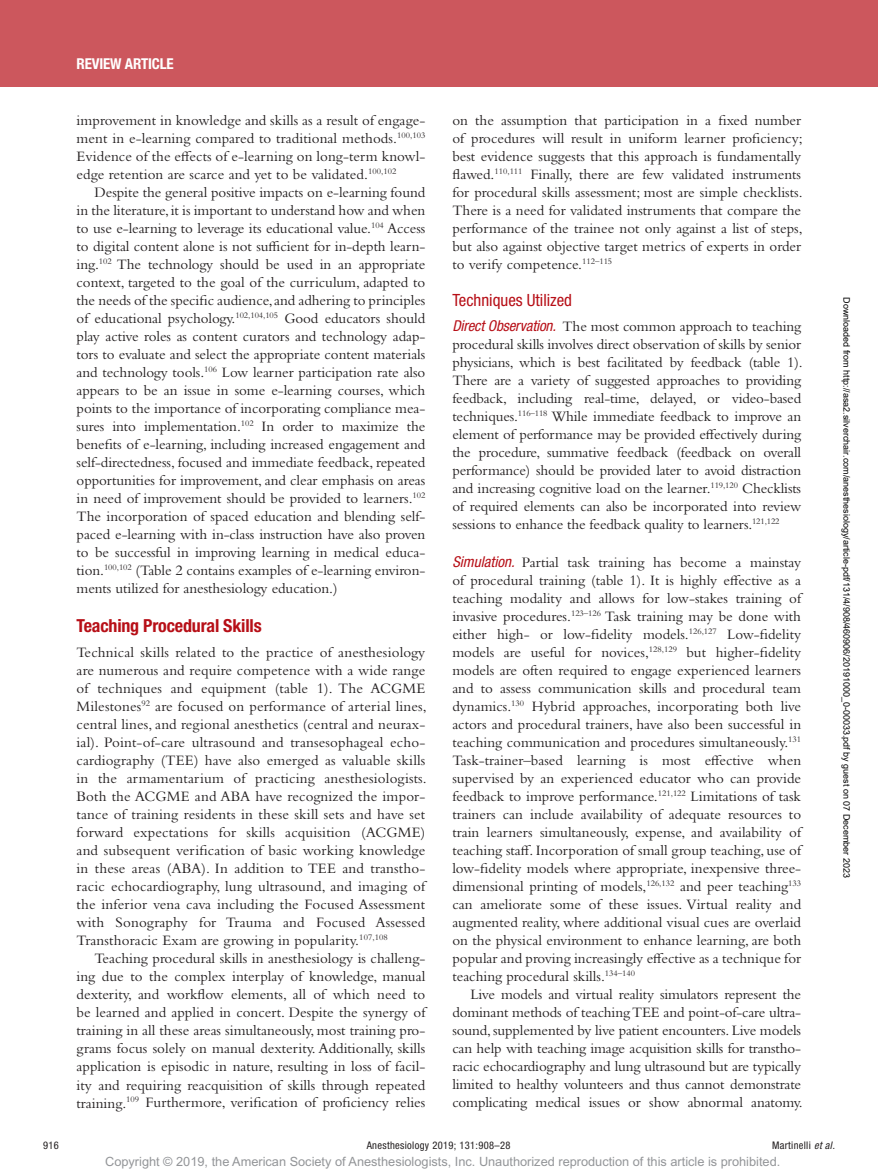
<style>
.page{position:relative;width:878px;height:1175px;background:#fff}
.page>*{position:absolute;margin:0;border:0;box-sizing:border-box;transform-origin:0 0}
.t1{font:700 condensed 18px "Helvetica Neue LT Std";letter-spacing:-.01em;color:#b70f17}
.t2{font:condensed 16.8px "Helvetica Neue LT Std";color:#b70f17}
.t3{font:15px/18px "Bembo Std";color:#231f20;text-align:justify}
.t4{font:700 condensed 15px "Helvetica Neue LT Std";letter-spacing:-.01em;color:#fff}
.t5{font:12.75px "Arial MT Std";color:#939598}
.t6{font:condensed 10.5px "Helvetica Neue LT Std";letter-spacing:.03em;color:#231f20}
.t7{font:9px "Arial";color:#000}
.s1{font-family:"Helvetica Neue LT Std";font-style:italic;font-stretch:condensed;color:#b70f17}
.s2{font-style:italic}
</style>
<div class="page">
<div style="left:0;top:0;width:878px;height:86px;background:#cc575d"></div>
<p class="t4" style="left:77px;top:54px;width:99px">Review Article</p>
<p class="t3" style="left:77px;top:111px;width:350px">improvement in knowledge and skills as a result of engage&shy;ment in e-learning compared to traditional methods.<sup>100,103<br></sup>Evidence of the effects of e-learning on long-term knowl&shy;edge retention are scarce and yet to be validated.<sup>100,102</sup></p>
<p class="t3" style="left:77px;top:183px;width:350px;text-indent:18px">Despite the general positive impacts on e-learning found in the literature, it is important to understand how and when to use e-learning to leverage its educational value.<sup>104</sup> Access to digital content alone is not sufficient for in-depth learn&shy;ing.<sup>102</sup> The technology should be used in an appropriate context, targeted to the goal of the curriculum, adapted to the needs of the specific audience, and adhering to principles of educational psychology.<sup>102,104,105</sup> Good educators should play active roles as content curators and technology adap&shy;tors to evaluate and select the appropriate content materials and technology tools.<sup>106</sup> Low learner participation rate also appears to be an issue in some e-learning courses, which points to the importance of incorporating compliance mea&shy;sures into implementation.<sup>102</sup> In order to maximize the benefits of e-learning, including increased engagement and self-directedness, focused and immediate feedback, repeated opportunities for improvement, and clear emphasis on areas in need of improvement should be provided to learners.<sup>102<br></sup>The incorporation of spaced education and blending self&shy;paced e-learning with in-class instruction have also proven to be successful in improving learning in medical educa&shy;tion.<sup>100,102</sup> (Table 2 contains examples of e-learning environ&shy;ments utilized for anesthesiology education.)</p>
<p class="t1" style="left:77px;top:615px;width:187px">Teaching Procedural Skills</p>
<p class="t3" style="left:77px;top:643px;width:352px">Technical skills related to the practice of anesthesiology are numerous and require competence with a wide range of techniques and equipment (table 1). The ACGME Milestones<sup>92</sup> are focused on performance of arterial lines, central lines, and regional anesthetics (central and neurax&shy;ial). Point-of-care ultrasound and transesophageal echo&shy;cardiography (TEE) have also emerged as valuable skills in the armamentarium of practicing anesthesiologists.<br>Both the ACGME and ABA have recognized the impor&shy;tance of training residents in these skill sets and have set forward expectations for skills acquisition (ACGME) and subsequent verification of basic working knowledge in these areas (ABA). In addition to TEE and transtho&shy;racic echocardiography, lung ultrasound, and imaging of the inferior vena cava including the Focused Assessment with Sonography for Trauma and Focused Assessed Transthoracic Exam are growing in popularity.<sup>107,108</sup></p>
<p class="t3" style="left:77px;top:949px;width:350px;text-indent:18px">Teaching procedural skills in anesthesiology is challeng&shy;ing due to the complex interplay of knowledge, manual dexterity, and workflow elements, all of which need to be learned and applied in concert. Despite the synergy of training in all these areas simultaneously, most training pro&shy;grams focus solely on manual dexterity. Additionally, skills application is episodic in nature, resulting in loss of facil&shy;ity and requiring reacquisition of skills through repeated training.<sup>109</sup> Furthermore, verification of proficiency relies</p>
<p class="t3" style="left:452px;top:111px;width:352px">on the assumption that participation in a fixed number of procedures will result in uniform learner proficiency; best evidence suggests that this approach is fundamentally flawed.<sup>110,111</sup> Finally, there are few validated instruments for procedural skills assessment; most are simple checklists.<br>There is a need for validated instruments that compare the performance of the trainee not only against a list of steps, but also against objective target metrics of experts in order to verify competence.<sup>112–115</sup></p>
<p class="t2" style="left:452px;top:291px;width:121px">Techniques Utilized</p>
<p class="t3" style="left:452px;top:317px;width:352px"><span class="s1">Direct Observation.</span> The most common approach to teaching procedural skills involves direct observation of skills by senior physicians, which is best facilitated by feedback (table 1).<br>There are a variety of suggested approaches to providing feedback, including real-time, delayed, or video-based techniques.<sup>116–118</sup> While immediate feedback to improve an element of performance may be provided effectively during the procedure, summative feedback (feedback on overall performance) should be provided later to avoid distraction and increasing cognitive load on the learner.<sup>119,120</sup> Checklists of required elements can also be incorporated into review sessions to enhance the feedback quality to learners.<sup>121,122</sup></p>
<p class="t3" style="left:452px;top:553px;width:350px"><span class="s1">Simulation.</span> Partial task training has become a mainstay of procedural training (table 1). It is highly effective as a teaching modality and allows for low-stakes training of invasive procedures.<sup>123–126</sup> Task training may be done with either high- or low-fidelity models.<sup>126,127</sup> Low-fidelity models are useful for novices,<sup>128,129</sup> but higher-fidelity models are often required to engage experienced learners and to assess communication skills and procedural team dynamics.<sup>130</sup> Hybrid approaches, incorporating both live actors and procedural trainers, have also been successful in teaching communication and procedures simultaneously.<sup>131<br></sup>Task-trainer–based learning is most effective when supervised by an experienced educator who can provide feedback to improve performance.<sup>121,122</sup> Limitations of task trainers can include availability of adequate resources to train learners simultaneously, expense, and availability of teaching staff. Incorporation of small group teaching, use of low-fidelity models where appropriate, inexpensive three&shy;dimensional printing of models,<sup>126,132</sup> and peer teaching<sup>133 </sup>can ameliorate some of these issues. Virtual reality and augmented reality, where additional visual cues are overlaid on the physical environment to enhance learning, are both popular and proving increasingly effective as a technique for teaching procedural skills.<sup>134–140</sup></p>
<p class="t3" style="left:452px;top:985px;width:352px;text-indent:18px">Live models and virtual reality simulators represent the dominant methods of teaching TEE and point-of-care ultra&shy;sound, supplemented by live patient encounters. Live models can help with teaching image acquisition skills for transtho&shy;racic echocardiography and lung ultrasound but are typically limited to healthy volunteers and thus cannot demonstrate complicating medical issues or show abnormal anatomy.</p>
<p class="t7" style="left:850px;top:297px;width:582px;rotate:90deg">Downloaded from http://asa2.silverchair.com/anesthesiology/article-pdf/131/4/908/460906/20191000_0-00033.pdf by guest on 07 December 2023</p>
<p class="t6" style="left:43px;top:1139px;width:17px">916</p>
<p class="t6" style="left:367px;top:1139px;width:145px">Anesthesiology 2019; 131:908–28</p>
<p class="t6" style="left:772px;top:1139px;width:64px">Martinelli <span class="s2">et al.</span></p>
<p class="t5" style="left:105px;top:1154px;width:676px">Copyright © 2019, the American Society of Anesthesiologists, Inc. Unauthorized reproduction of this article is prohibited.</p>
</div>
